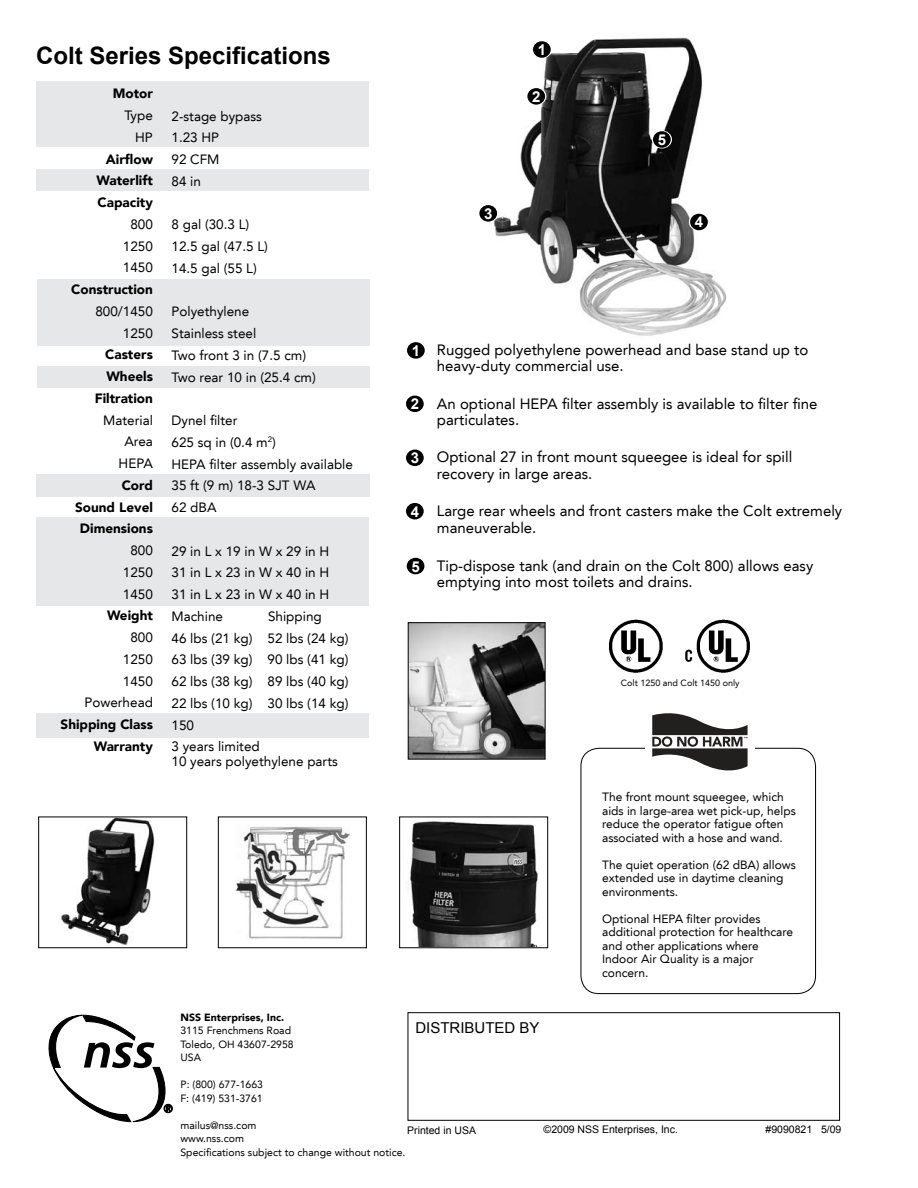
<style>
.page{position:relative;width:918px;height:1188px;background:#fff}
.page>*{position:absolute;margin:0;border:0;box-sizing:border-box;transform-origin:0 0}
.t1{font:700 24px "Arial";color:#000}
.t2{font:15px/16.5px "Avenir LT";color:#000}
.t3{font:15px "Arial";color:#000}
.t4{font:700 15px "Arial";color:#fff}
.t5{font:13.5px/21.8px "Avenir LT";color:#000}
.t6{font:900 13.5px/21.8px "Avenir LT";color:#000;text-align:right}
.t7{font:12px/13.5px "Avenir LT";color:#000}
.t8{font:10.5px/13.5px "Avenir LT";color:#000}
.t9{font:10.5px "Arial";color:#000}
.t10{font:900 10.5px "Avenir LT";color:#000}
.t11{font:9px "Avenir LT";color:#000}
</style>
<div class="page">
<img style="left:408px;top:821px;width:130px;height:125px">
<img style="left:410px;top:624px;width:133px;height:133px">
<img style="left:493px;top:37px;width:234px;height:299px">
<div style="left:36px;top:714px;width:333px;height:24px;background:#e6e7e8"></div>
<div style="left:36px;top:518px;width:333px;height:88px;background:#e6e7e8"></div>
<div style="left:36px;top:474px;width:333px;height:23px;background:#e6e7e8"></div>
<div style="left:37px;top:366px;width:332px;height:22px;background:#e6e7e8"></div>
<div style="left:37px;top:279px;width:332px;height:67px;background:#e6e7e8"></div>
<div style="left:36px;top:169px;width:333px;height:21px;background:#e6e7e8"></div>
<div style="left:36px;top:82px;width:333px;height:65px;background:#e6e7e8"></div>
<div style="left:408px;top:1012px;width:432px;height:108px;border:1px solid #000"></div>
<svg style="left:49px;top:1015px;width:124px;height:107px"></svg>
<svg style="left:532px;top:40px;width:20px;height:18px"></svg>
<div style="left:534px;top:42px;width:16px;height:15px;background:#000;border-radius:50%"></div>
<div style="left:533px;top:41px;width:18px;height:17px;border:2px solid #000;border-radius:50%"></div>
<div style="left:581px;top:748px;width:235px;height:246px;border:1px solid #000;border-radius:18px"></div>
<div style="left:645px;top:746px;width:109px;height:5px;background:#fff"></div>
<svg style="left:652px;top:713px;width:96px;height:57px"></svg>
<svg style="left:526px;top:87px;width:20px;height:18px"></svg>
<div style="left:528px;top:89px;width:16px;height:15px;background:#000;border-radius:50%"></div>
<div style="left:527px;top:88px;width:18px;height:17px;border:2px solid #000;border-radius:50%"></div>
<svg style="left:652px;top:130px;width:20px;height:18px"></svg>
<div style="left:654px;top:132px;width:16px;height:15px;background:#000;border-radius:50%"></div>
<div style="left:653px;top:131px;width:18px;height:17px;border:2px solid #000;border-radius:50%"></div>
<svg style="left:478px;top:204px;width:20px;height:18px"></svg>
<div style="left:480px;top:206px;width:16px;height:15px;background:#000;border-radius:50%"></div>
<div style="left:479px;top:205px;width:18px;height:17px;border:2px solid #000;border-radius:50%"></div>
<svg style="left:689px;top:213px;width:20px;height:18px"></svg>
<div style="left:691px;top:214px;width:16px;height:16px;background:#000;border-radius:50%"></div>
<div style="left:690px;top:214px;width:18px;height:16px;border:2px solid #000;border-radius:50%"></div>
<svg style="left:406px;top:341px;width:20px;height:18px"></svg>
<div style="left:408px;top:343px;width:16px;height:15px;background:#000;border-radius:50%"></div>
<div style="left:407px;top:342px;width:18px;height:17px;border:2px solid #000;border-radius:50%"></div>
<svg style="left:405px;top:395px;width:20px;height:18px"></svg>
<div style="left:407px;top:396px;width:16px;height:15px;background:#000;border-radius:50%"></div>
<div style="left:406px;top:396px;width:18px;height:16px;border:2px solid #000;border-radius:50%"></div>
<svg style="left:405px;top:449px;width:20px;height:18px"></svg>
<div style="left:407px;top:450px;width:16px;height:15px;background:#000;border-radius:50%"></div>
<div style="left:406px;top:450px;width:18px;height:16px;border:2px solid #000;border-radius:50%"></div>
<svg style="left:405px;top:502px;width:20px;height:18px"></svg>
<div style="left:407px;top:504px;width:16px;height:15px;background:#000;border-radius:50%"></div>
<div style="left:406px;top:503px;width:18px;height:16px;border:2px solid #000;border-radius:50%"></div>
<svg style="left:405px;top:557px;width:21px;height:18px"></svg>
<div style="left:407px;top:559px;width:17px;height:15px;background:#000;border-radius:50%"></div>
<div style="left:407px;top:558px;width:17px;height:16px;border:2px solid #000;border-radius:50%"></div>
<img style="left:61px;top:819px;width:94px;height:126px">
<div style="left:218px;top:817px;width:149px;height:131px;border:1px solid #000"></div>
<div style="left:399px;top:817px;width:149px;height:131px;border:1px solid #000"></div>
<div style="left:408px;top:622px;width:137px;height:137px;border:1px solid #000"></div>
<img style="left:236px;top:827px;width:114px;height:111px">
<img style="left:609px;top:619px;width:54px;height:54px">
<img style="left:685px;top:619px;width:65px;height:54px">
<div style="left:38px;top:817px;width:149px;height:131px;border:1px solid #000"></div>
<h1 class="t1" style="left:36px;top:40px;width:296px">Colt Series Specifications</h1>
<p class="t6" style="left:113px;top:83px;width:42px">Motor</p>
<p class="t5" style="left:124px;top:105px;width:30px;text-align:right">Type<br>HP</p>
<p class="t6" style="left:96px;top:148px;width:58px;text-align:justify;text-indent:10px">Airflow Waterlift Capacity</p>
<p class="t5" style="left:123px;top:213px;width:32px;text-align:center">800<br>1250<br>1450</p>
<p class="t6" style="left:71px;top:278px;width:83px">Construction</p>
<p class="t5" style="left:95px;top:300px;width:59px;text-align:right">800/1450<br>1250</p>
<p class="t6" style="left:95px;top:344px;width:60px">Casters<br>Wheels<br>Filtration</p>
<p class="t5" style="left:103px;top:409px;width:51px;text-align:right">Material<br>Area<br>HEPA</p>
<p class="t6" style="left:75px;top:474px;width:79px">Cord<br>Sound Level<br>Dimensions</p>
<p class="t5" style="left:123px;top:540px;width:32px;text-align:center">800<br>1250<br>1450</p>
<p class="t6" style="left:107px;top:605px;width:47px">Weight</p>
<p class="t5" style="left:84px;top:627px;width:70px;text-align:right">800<br>1250<br>1450<br>Powerhead</p>
<p class="t6" style="left:61px;top:713px;width:94px">Shipping Class<br>Warranty</p>
<p class="t5" style="left:172px;top:105px;width:92px">2-stage bypass<br>1.23 HP<br>92 CFM<br>84 in</p>
<p class="t5" style="left:172px;top:214px;width:98px">8 gal (30.3 L)<br>12.5 gal (47.5 L)<br>14.5 gal (55 L)</p>
<p class="t5" style="left:172px;top:301px;width:146px">Polyethylene<br>Stainless steel<br>Two front 3 in (7.5 cm)<br>Two rear 10 in (25.4 cm)</p>
<p class="t5" style="left:172px;top:410px;width:183px">Dynel filter<br>625 sq in (0.4 m<sup>2</sup>)<br>HEPA filter assembly available<br>35 ft (9 m) 18-3 SJT WA<br>62 dBA</p>
<p class="t5" style="left:172px;top:540px;width:159px;text-align:justify">29 in L x 19 in W x 29 in H 31 in L x 23 in W x 40 in H 31 in L x 23 in W x 40 in H Machine</p>
<p class="t5" style="left:172px;top:605px;width:179px;text-indent:97px">Shipping<br>46 lbs (21 kg) 52 lbs (24 kg)<br>63 lbs (39 kg) 90 lbs (41 kg)<br>62 lbs (38 kg) 89 lbs (40 kg)<br>22 lbs (10 kg) 30 lbs (14 kg)<br>150<br>3 years limited</p>
<p class="t5" style="left:172px;top:751px;width:168px">10 years polyethylene parts</p>
<p class="t4" style="left:538px;top:40px;width:10px">1</p>
<p class="t4" style="left:532px;top:87px;width:10px">2</p>
<p class="t4" style="left:484px;top:204px;width:10px">3</p>
<p class="t4" style="left:658px;top:130px;width:10px">5</p>
<p class="t4" style="left:695px;top:212px;width:10px">4</p>
<p class="t4" style="left:412px;top:341px;width:10px">1</p>
<p class="t4" style="left:411px;top:394px;width:10px">2</p>
<p class="t4" style="left:411px;top:448px;width:10px">3</p>
<p class="t4" style="left:411px;top:502px;width:10px">4</p>
<p class="t4" style="left:411px;top:556px;width:10px">5</p>
<p class="t2" style="left:437px;top:341px;width:373px">Rugged polyethylene powerhead and base stand up to heavy-duty commercial use.</p>
<p class="t2" style="left:437px;top:396px;width:382px">An optional HEPA filter assembly is available to filter fine particulates.</p>
<p class="t2" style="left:437px;top:449px;width:357px">Optional 27 in front mount squeegee is ideal for spill recovery in large areas.</p>
<p class="t2" style="left:437px;top:503px;width:407px">Large rear wheels and front casters make the Colt extremely maneuverable.</p>
<p class="t2" style="left:437px;top:558px;width:378px">Tip-dispose tank (and drain on the Colt 800) allows easy emptying into most toilets and drains.</p>
<p class="t11" style="left:621px;top:677px;width:120px">Colt 1250 and Colt 1450 only</p>
<p class="t7" style="left:602px;top:790px;width:195px">The front mount squeegee, which aids in large-area wet pick-up, helps reduce the operator fatigue often associated with a hose and wand.</p>
<p class="t7" style="left:602px;top:858px;width:195px">The quiet operation (62 dBA) allows extended use in daytime cleaning environments.</p>
<p class="t7" style="left:602px;top:912px;width:193px">Optional HEPA filter provides additional protection for healthcare and other applications where<br>Indoor Air Quality is a major concern.</p>
<p class="t10" style="left:180px;top:1011px;width:105px">NSS Enterprises, Inc.</p>
<p class="t8" style="left:180px;top:1024px;width:115px">3115 Frenchmens Road<br>Toledo, OH 43607-2958<br>USA</p>
<p class="t8" style="left:180px;top:1078px;width:84px">P: (800) 677-1663<br>F: (419) 531-3761</p>
<p class="t8" style="left:180px;top:1118px;width:227px">mailus@nss.com<br>www.nss.com<br>Specifications subject to change without notice.</p>
<p class="t3" style="left:415px;top:1018px;width:126px">DISTRIBUTED BY</p>
<p class="t9" style="left:544px;top:1123px;width:136px">©2009 NSS Enterprises, Inc.</p>
<p class="t9" style="left:766px;top:1123px;width:77px">#9090821 5/09</p>
<p class="t9" style="left:407px;top:1123px;width:70px">Printed in USA</p>
</div>
